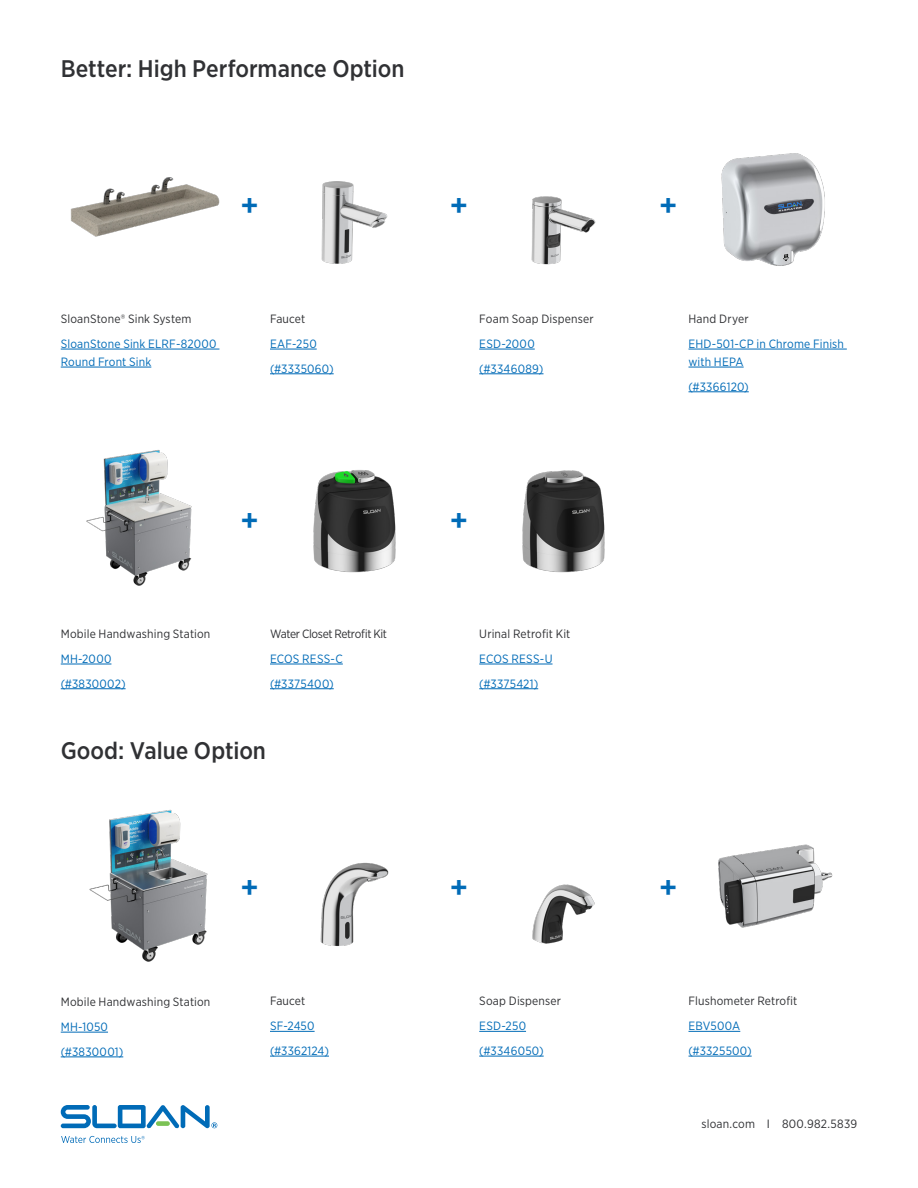
<style>
.page{position:relative;width:918px;height:1188px;background:#fff}
.page>*{position:absolute;margin:0;border:0;box-sizing:border-box;transform-origin:0 0}
.t1{font:500 33px "Gotham Narrow";color:#006bb7}
.t2{font:500 24px "Gotham Narrow";color:#303134}
.base{font:12px/18px "Gotham Narrow";letter-spacing:.02em;color:#006bb7}
.base-2{font:12px "Gotham Narrow";letter-spacing:.015em;color:#303134}
.base-3{font:12px "Gotham Narrow";letter-spacing:-.035em;color:#303134}
</style>
<div class="page">
<svg style="left:61px;top:1105px;width:156px;height:24px"></svg>
<svg style="left:61px;top:1136px;width:84px;height:7px"></svg>
<hr style="left:61px;top:349px;width:158px;height:1px;background:#006bb7">
<hr style="left:61px;top:367px;width:90px;height:1px;background:#006bb7">
<img style="left:70px;top:177px;width:150px;height:60px">
<hr style="left:270px;top:349px;width:47px;height:1px;background:#006bb7">
<hr style="left:270px;top:373px;width:64px;height:1px;background:#006bb7">
<img style="left:321px;top:181px;width:67px;height:83px">
<hr style="left:479px;top:349px;width:56px;height:1px;background:#006bb7">
<hr style="left:479px;top:373px;width:65px;height:1px;background:#006bb7">
<img style="left:531px;top:196px;width:65px;height:69px">
<hr style="left:688px;top:349px;width:159px;height:1px;background:#006bb7">
<hr style="left:688px;top:367px;width:56px;height:1px;background:#006bb7">
<hr style="left:688px;top:391px;width:61px;height:1px;background:#006bb7">
<img style="left:721px;top:153px;width:104px;height:113px">
<hr style="left:61px;top:664px;width:50px;height:1px;background:#006bb7">
<hr style="left:61px;top:688px;width:65px;height:1px;background:#006bb7">
<img style="left:86px;top:450px;width:106px;height:136px">
<hr style="left:270px;top:664px;width:73px;height:1px;background:#006bb7">
<hr style="left:270px;top:688px;width:64px;height:1px;background:#006bb7">
<img style="left:313px;top:470px;width:83px;height:103px">
<hr style="left:479px;top:664px;width:74px;height:1px;background:#006bb7">
<hr style="left:479px;top:688px;width:59px;height:1px;background:#006bb7">
<img style="left:522px;top:470px;width:83px;height:103px">
<hr style="left:61px;top:1032px;width:47px;height:1px;background:#006bb7">
<hr style="left:61px;top:1057px;width:62px;height:1px;background:#006bb7">
<img style="left:89px;top:809px;width:119px;height:153px">
<hr style="left:270px;top:1031px;width:45px;height:1px;background:#006bb7">
<hr style="left:270px;top:1056px;width:59px;height:1px;background:#006bb7">
<img style="left:320px;top:862px;width:69px;height:84px">
<hr style="left:479px;top:1031px;width:47px;height:1px;background:#006bb7">
<hr style="left:479px;top:1056px;width:65px;height:1px;background:#006bb7">
<img style="left:532px;top:884px;width:63px;height:60px">
<hr style="left:688px;top:1031px;width:52px;height:1px;background:#006bb7">
<hr style="left:688px;top:1056px;width:64px;height:1px;background:#006bb7">
<img style="left:718px;top:844px;width:115px;height:84px">
<p class="t2" style="left:61px;top:53px;width:345px">Better: High Performance Option</p>
<p class="t1" style="left:241px;top:185px;width:20px">+</p>
<p class="t1" style="left:450px;top:185px;width:20px">+</p>
<p class="base-2" style="left:61px;top:311px;width:132px">SloanStone® Sink System</p>
<p class="base" style="left:61px;top:334px;width:157px">SloanStone Sink ELRF-82000<br>Round Front Sink</p>
<p class="base-2" style="left:270px;top:311px;width:37px">Faucet</p>
<p class="base" style="left:270px;top:334px;width:48px">EAF-250</p>
<p class="base" style="left:270px;top:359px;width:65px">(#3335060)</p>
<p class="base-2" style="left:479px;top:311px;width:116px">Foam Soap Dispenser</p>
<p class="base" style="left:479px;top:334px;width:57px">ESD-2000</p>
<p class="base" style="left:479px;top:359px;width:66px">(#3346089)</p>
<p class="t1" style="left:241px;top:499px;width:20px">+</p>
<p class="base-2" style="left:61px;top:626px;width:151px">Mobile Handwashing Station</p>
<p class="base" style="left:61px;top:649px;width:52px">MH-2000</p>
<p class="base" style="left:61px;top:674px;width:66px">(#3830002)</p>
<p class="base-3" style="left:270px;top:626px;width:119px">Water Closet Retrofit Kit</p>
<p class="base" style="left:270px;top:649px;width:74px">ECOS RESS-C</p>
<p class="base" style="left:270px;top:674px;width:65px">(#3375400)</p>
<p class="t2" style="left:61px;top:736px;width:207px">Good: Value Option</p>
<p class="t1" style="left:450px;top:499px;width:20px">+</p>
<p class="base-2" style="left:479px;top:626px;width:93px">Urinal Retrofit Kit</p>
<p class="base" style="left:479px;top:649px;width:75px">ECOS RESS-U</p>
<p class="base" style="left:479px;top:674px;width:60px">(#3375421)</p>
<p class="t1" style="left:241px;top:867px;width:20px">+</p>
<p class="t1" style="left:450px;top:867px;width:20px">+</p>
<p class="base-2" style="left:61px;top:995px;width:151px">Mobile Handwashing Station</p>
<p class="base" style="left:61px;top:1017px;width:49px">MH-1050</p>
<p class="base" style="left:61px;top:1042px;width:64px">(#3830001)</p>
<p class="base-2" style="left:270px;top:994px;width:37px">Faucet</p>
<p class="base" style="left:270px;top:1017px;width:46px">SF-2450</p>
<p class="base" style="left:270px;top:1041px;width:60px">(#3362124)</p>
<p class="base-2" style="left:479px;top:994px;width:83px">Soap Dispenser</p>
<p class="base" style="left:479px;top:1017px;width:48px">ESD-250</p>
<p class="base" style="left:479px;top:1041px;width:66px">(#3346050)</p>
<p class="t1" style="left:659px;top:185px;width:20px">+</p>
<p class="base-2" style="left:688px;top:311px;width:62px">Hand Dryer</p>
<p class="base" style="left:688px;top:334px;width:157px">EHD-501-CP in Chrome Finish with HEPA</p>
<p class="base" style="left:688px;top:377px;width:62px">(#3366120)</p>
<p class="t1" style="left:659px;top:867px;width:20px">+</p>
<p class="base-2" style="left:688px;top:994px;width:110px">Flushometer Retrofit</p>
<p class="base" style="left:688px;top:1017px;width:53px">EBV500A</p>
<p class="base" style="left:688px;top:1041px;width:65px">(#3325500)</p>
<p class="base-2" style="left:702px;top:1117px;width:157px">sloan.com I 800.982.5839</p>
</div>
